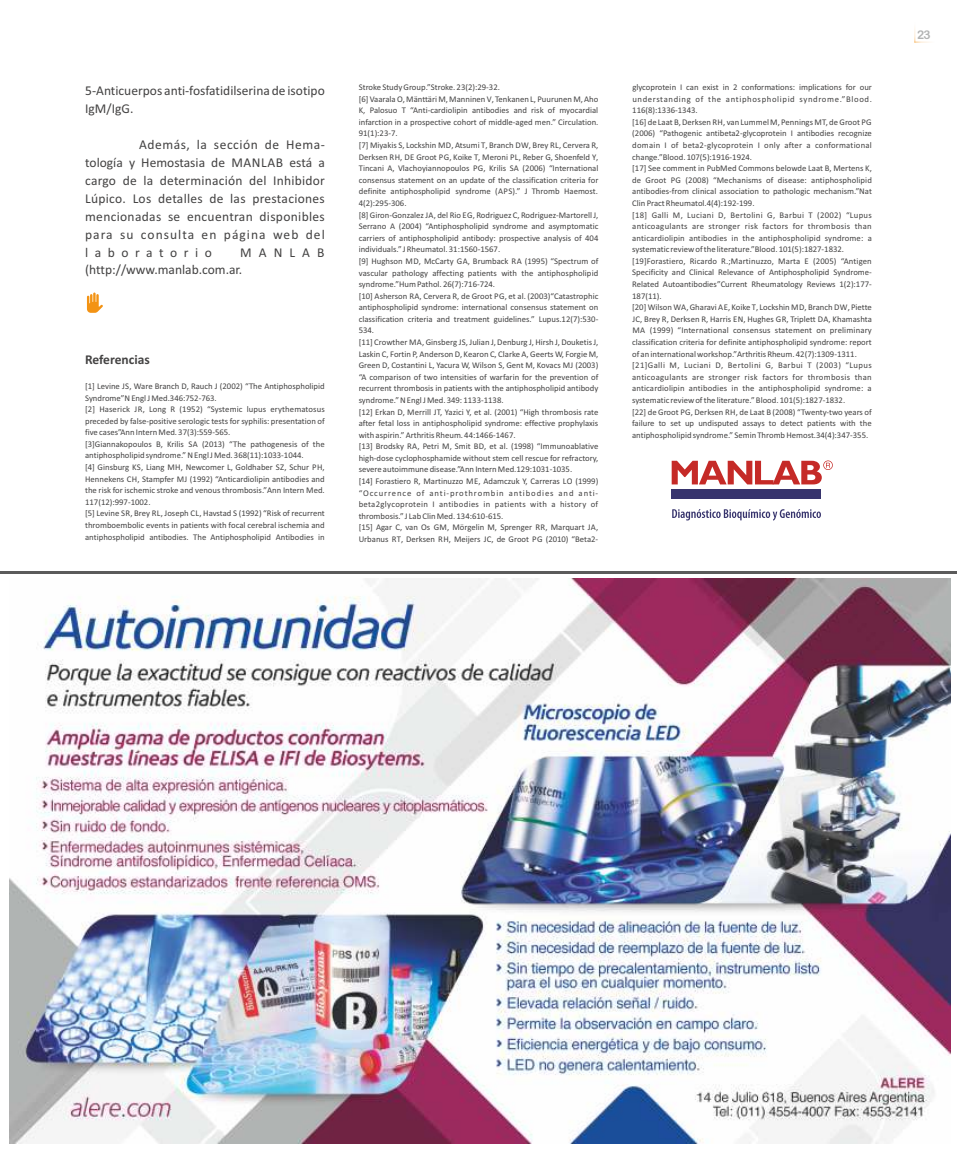
<style>
.page{position:relative;width:957px;height:1149px;background:#fff}
.page>*{position:absolute;margin:0;border:0;box-sizing:border-box;transform-origin:0 0}
.t1{font:13.5px/18px "Calibri";color:#434242}
.t2{font:700 13.5px "Calibri";color:#434242}
.t3{font:12px "Arial Rounded MT Bold";color:#b2b3b3}
.t4{font:8.7px/11.6px "Calibri";color:#434242}
</style>
<div class="page">
<hr style="left:0;top:571px;width:957px;height:2px;background:#5b5b5b">
<img style="left:10px;top:578px;width:940px;height:564px">
<svg style="left:914px;top:28px;width:16px;height:15px"></svg>
<svg style="left:87px;top:292px;width:16px;height:21px"></svg>
<div style="left:671px;top:489px;width:150px;height:9px;background:#37346d"></div>
<svg style="left:671px;top:460px;width:162px;height:24px"></svg>
<svg style="left:672px;top:509px;width:149px;height:11px"></svg>
<h1 class="t1" style="left:85px;top:82px;width:241px">5-Anticuerpos anti-fosfatidilserina de isotipo<br>IgM/IgG.</h1>
<h1 class="t1" style="left:85px;top:136px;width:241px;text-align:justify;text-indent:54px">Además, la sección de Hema&shy;tología y Hemostasia de MANLAB está a cargo de la determinación del Inhibidor Lúpico. Los detalles de las prestaciones mencionadas se encuentran disponibles para su consulta en página web del laboratorio</h1>
<h1 class="t1" style="left:85px;top:244px;width:241px;text-indent:155px">MANLAB (http://www.manlab.com.ar.</h1>
<h1 class="t2" style="left:85px;top:354px;width:66px">Referencias</h1>
<p class="t4" style="left:85px;top:381px;width:241px">[1] Levine JS, Ware Branch D, Rauch J (2002) “The Antiphospholipid Syndrome”N Engl J Med.346:752-763.<br>[2] Haserick JR, Long R (1952) “Systemic lupus erythematosus preceded by false-positive serologic tests for syphilis: presentation of five cases”Ann Intern Med. 37(3):559-565.<br>[3]Giannakopoulos B, Krilis SA (2013) “The pathogenesis of the antiphospholipid syndrome.” N Engl J Med. 368(11):1033-1044.<br>[4] Ginsburg KS, Liang MH, Newcomer L, Goldhaber SZ, Schur PH, Hennekens CH, Stampfer MJ (1992) “Anticardiolipin antibodies and the risk for ischemic stroke and venous thrombosis.”Ann Intern Med.<br>117(12):997-1002.<br>[5] Levine SR, Brey RL, Joseph CL, Havstad S (1992) “Risk of recurrent thromboembolic events in patients with focal cerebral ischemia and antiphospholipid antibodies. The Antiphospholipid Antibodies in</p>
<p class="t4" style="left:359px;top:82px;width:241px">Stroke Study Group.”Stroke. 23(2):29-32.<br>[6] Vaarala O, Mänttäri M, Manninen V, Tenkanen L, Puurunen M, Aho K, Palosuo T “Anti-cardiolipin antibodies and risk of myocardial infarction in a prospective cohort of middle-aged men.” Circulation.<br>91(1):23-7.<br>[7] Miyakis S, Lockshin MD, Atsumi T, Branch DW, Brey RL, Cervera R, Derksen RH, DE Groot PG, Koike T, Meroni PL, Reber G, Shoenfeld Y, Tincani A, Vlachoyiannopoulos PG, Krilis SA (2006) “International consensus statement on an update of the classification criteria for definite antiphospholipid syndrome (APS).” J Thromb Haemost.<br>4(2):295-306.<br>[8] Giron-Gonzalez JA, del Rio EG, Rodriguez C, Rodriguez-Martorell J, Serrano A (2004) “Antiphospholipid syndrome and asymptomatic carriers of antiphospholipid antibody: prospective analysis of 404 individuals.” J Rheumatol. 31:1560-1567.<br>[9] Hughson MD, McCarty GA, Brumback RA (1995) “Spectrum of vascular pathology affecting patients with the antiphospholipid syndrome.”Hum Pathol. 26(7):716-724.<br>[10] Asherson RA, Cervera R, de Groot PG, et al. (2003)“Catastrophic antiphospholipid syndrome: international consensus statement on classification criteria and treatment guidelines.” Lupus.12(7):530- 534.<br>[11] Crowther MA, Ginsberg JS, Julian J, Denburg J, Hirsh J, Douketis J, Laskin C, Fortin P, Anderson D, Kearon C, Clarke A, Geerts W, Forgie M, Green D, Costantini L, Yacura W, Wilson S, Gent M, Kovacs MJ (2003) “A comparison of two intensities of warfarin for the prevention of recurrent thrombosis in patients with the antiphospholipid antibody syndrome.” N Engl J Med. 349: 1133-1138.<br>[12] Erkan D, Merrill JT, Yazici Y, et al. (2001) “High thrombosis rate after fetal loss in antiphospholipid syndrome: effective prophylaxis with aspirin.” Arthritis Rheum. 44:1466-1467.<br>[13] Brodsky RA, Petri M, Smit BD, et al. (1998) “Immunoablative high-dose cyclophosphamide without stem cell rescue for refractory, severe autoimmune disease.”Ann Intern Med.129:1031-1035.<br>[14] Forastiero R, Martinuzzo ME, Adamczuk Y, Carreras LO (1999) “Occurrence of anti-prothrombin antibodies and anti&shy;beta2glycoprotein I antibodies in patients with a history of thrombosis.” J Lab Clin Med. 134:610-615.<br>[15] Agar C, van Os GM, Mörgelin M, Sprenger RR, Marquart JA, Urbanus RT, Derksen RH, Meijers JC, de Groot PG (2010) “Beta2-</p>
<p class="t4" style="left:632px;top:82px;width:241px">glycoprotein I can exist in 2 conformations: implications for our understanding of the antiphospholipid syndrome.”Blood.<br>116(8):1336-1343.<br>[16] de Laat B, Derksen RH, van Lummel M, Pennings MT, de Groot PG (2006) “Pathogenic antibeta2-glycoprotein I antibodies recognize domain I of beta2-glycoprotein I only after a conformational change.”Blood. 107(5):1916-1924.<br>[17] See comment in PubMed Commons belowde Laat B, Mertens K, de Groot PG (2008) “Mechanisms of disease: antiphospholipid antibodies-from clinical association to pathologic mechanism.”Nat Clin Pract Rheumatol.4(4):192-199.<br>[18] Galli M, Luciani D, Bertolini G, Barbui T (2002) “Lupus anticoagulants are stronger risk factors for thrombosis than anticardiolipin antibodies in the antiphospholipid syndrome: a systematic review of the literature.”Blood. 101(5):1827-1832. [19]Forastiero, Ricardo R.;Martinuzzo, Marta E (2005) “Antigen Specificity and Clinical Relevance of Antiphospholipid Syndrome-Related Autoantibodies”Current Rheumatology Reviews 1(2):177- 187(11).<br>[20] Wilson WA, Gharavi AE, Koike T, Lockshin MD, Branch DW, Piette JC, Brey R, Derksen R, Harris EN, Hughes GR, Triplett DA, Khamashta MA (1999) “International consensus statement on preliminary classification criteria for definite antiphospholipid syndrome: report of an international workshop.”Arthritis Rheum. 42(7):1309-1311. [21]Galli M, Luciani D, Bertolini G, Barbui T (2003) “Lupus anticoagulants are stronger risk factors for thrombosis than anticardiolipin antibodies in the antiphospholipid syndrome: a systematic review of the literature.” Blood. 101(5):1827-1832.<br>[22] de Groot PG, Derksen RH, de Laat B (2008) “Twenty-two years of failure to set up undisputed assays to detect patients with the antiphospholipid syndrome.” Semin Thromb Hemost.34(4):347-355.</p>
<h2 class="t3" style="left:917px;top:31px;width:15px">23</h2>
</div>
